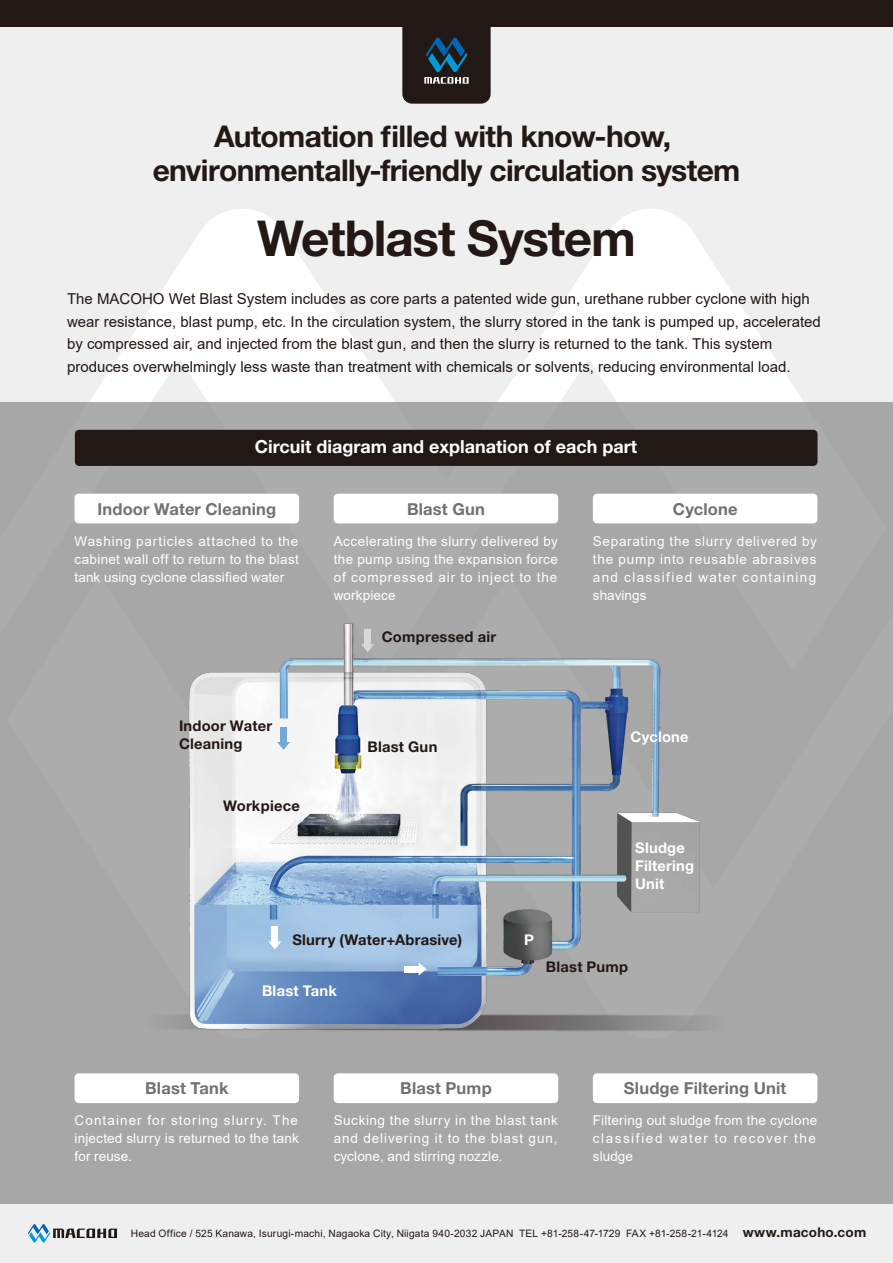
<style>
.page{position:relative;width:893px;height:1263px;background:#efefef}
.page>*{position:absolute;margin:0;border:0;box-sizing:border-box;transform-origin:0 0}
.t1{font:700 49.5px "Helvetica Neue LT Std";letter-spacing:-.025em;color:#221815}
.t2{font:700 30px/34.5px "Helvetica Neue LT Std";letter-spacing:-.02em;color:#221815;text-align:center}
.t3{font:700 18px "Helvetica Neue LT Std";color:#fff}
.t4{font:700 16.5px "Helvetica Neue LT Std";letter-spacing:.01em;color:#727171}
.t5{font:15px/22.5px "Arial";color:#221815}
.t6{font:700 14.7px/18px "Helvetica Neue LT Std";letter-spacing:.015em;color:#221815}
.t7{font:700 14.7px/18px "Helvetica Neue LT Std";letter-spacing:.015em;color:#fff}
.t8{font:13.5px/18px "Arial";letter-spacing:.025em;color:#fff;text-align:justify}
.t9{font:10.2px "Arial";letter-spacing:.015em;color:#221815}
.s1{font-family:"Helvetica Neue LT Std";font-weight:700;font-size:13.5px}
</style>
<div class="page">
<svg style="left:89px;top:209px;width:714px;height:193px"></svg>
<div style="left:0;top:402px;width:893px;height:801px;background:#a7a7a7"></div>
<div style="left:0;top:0;width:893px;height:26px;background:#221815"></div>
<svg style="left:403px;top:26px;width:87px;height:77px;background:#25272a"></svg>
<div style="left:75px;top:430px;width:742px;height:36px;background:#221815;border-radius:4px"></div>
<div style="left:334px;top:494px;width:224px;height:29px;background:#fff;border-radius:4px"></div>
<div style="left:593px;top:494px;width:224px;height:29px;background:#fff;border-radius:4px"></div>
<div style="left:75px;top:494px;width:224px;height:29px;background:#fff;border-radius:4px"></div>
<div style="left:334px;top:1073px;width:224px;height:30px;background:#fff;border-radius:4px"></div>
<div style="left:593px;top:1073px;width:224px;height:30px;background:#fff;border-radius:4px"></div>
<div style="left:75px;top:1073px;width:224px;height:30px;background:#fff;border-radius:4px"></div>
<img style="left:74px;top:1073px;width:744px;height:12px">
<img style="left:172px;top:623px;width:529px;height:408px">
<div style="left:365px;top:629px;width:6px;height:16px;background:#dbd8db"></div>
<svg style="left:361px;top:644px;width:13px;height:8px"></svg>
<div style="left:280px;top:727px;width:7px;height:16px;background:#75a8d4"></div>
<svg style="left:277px;top:742px;width:13px;height:8px"></svg>
<div style="left:272px;top:926px;width:6px;height:16px;background:#fff"></div>
<svg style="left:268px;top:941px;width:13px;height:8px"></svg>
<div style="left:404px;top:966px;width:15px;height:6px;background:#fff"></div>
<svg style="left:419px;top:962px;width:8px;height:13px"></svg>
<svg style="left:28px;top:1224px;width:89px;height:18px"></svg>
<h2 class="t2" style="left:153px;top:118px;width:589px">Automation filled with know-how, environmentally-friendly circulation system</h2>
<h1 class="t1" style="left:257px;top:207px;width:380px">Wetblast System</h1>
<p class="t5" style="left:67px;top:287px;width:755px">The MACOHO Wet Blast System includes as core parts a patented wide gun, urethane rubber cyclone with high wear resistance, blast pump, etc. In the circulation system, the slurry stored in the tank is pumped up, accelerated by compressed air, and injected from the blast gun, and then the slurry is returned to the tank. This system produces overwhelmingly less waste than treatment with chemicals or solvents, reducing environmental load.</p>
<h3 class="t3" style="left:255px;top:436px;width:384px">Circuit diagram and explanation of each part</h3>
<p class="t4" style="left:98px;top:498px;width:180px">Indoor Water Cleaning</p>
<p class="t8" style="left:75px;top:532px;width:226px">Washing particles attached to the cabinet wall off to return to the blast tank using cyclone classified water</p>
<p class="t4" style="left:407px;top:498px;width:79px">Blast Gun</p>
<p class="t8" style="left:334px;top:532px;width:226px">Accelerating the slurry delivered by the pump using the expansion force of compressed air to inject to the workpiece</p>
<p class="t6" style="left:382px;top:628px;width:116px">Compressed air</p>
<p class="t4" style="left:673px;top:498px;width:66px">Cyclone</p>
<p class="t8" style="left:593px;top:532px;width:225px">Separating the slurry delivered by the pump into reusable abrasives and classified water containing shavings</p>
<p class="t6" style="left:179px;top:716px;width:95px">Indoor Water<br>Cleaning</p>
<p class="t7" style="left:630px;top:727px;width:60px">Cyclone</p>
<p class="t6" style="left:367px;top:737px;width:72px">Blast Gun</p>
<p class="t6" style="left:223px;top:796px;width:78px">Workpiece</p>
<p class="t6" style="left:292px;top:931px;width:171px">Slurry (Water+Abrasive)</p>
<p class="t7" style="left:262px;top:981px;width:76px">Blast Tank</p>
<p class="t7" style="left:635px;top:838px;width:60px">Sludge<br>Filtering<br>Unit</p>
<p class="t7" style="left:524px;top:930px;width:11px">P</p>
<p class="t6" style="left:546px;top:958px;width:84px">Blast Pump</p>
<p class="t4" style="left:145px;top:1078px;width:85px">Blast Tank</p>
<p class="t8" style="left:75px;top:1111px;width:226px">Container for storing slurry. The injected slurry is returned to the tank for reuse.</p>
<p class="t4" style="left:400px;top:1078px;width:93px">Blast Pump</p>
<p class="t8" style="left:334px;top:1111px;width:226px">Sucking the slurry in the blast tank and delivering it to the blast gun, cyclone, and stirring nozzle.</p>
<p class="t4" style="left:624px;top:1078px;width:164px">Sludge Filtering Unit</p>
<p class="t8" style="left:593px;top:1111px;width:226px">Filtering out sludge from the cyclone classified water to recover the sludge</p>
<p class="t9" style="left:131px;top:1226px;width:737px">Head Office / 525 Kanawa, Isurugi-machi, Nagaoka City, Niigata 940-2032 JAPAN TEL +81-258-47-1729 FAX +81-258-21-4124 <span class="s1">www.macoho.com</span></p>
</div>
